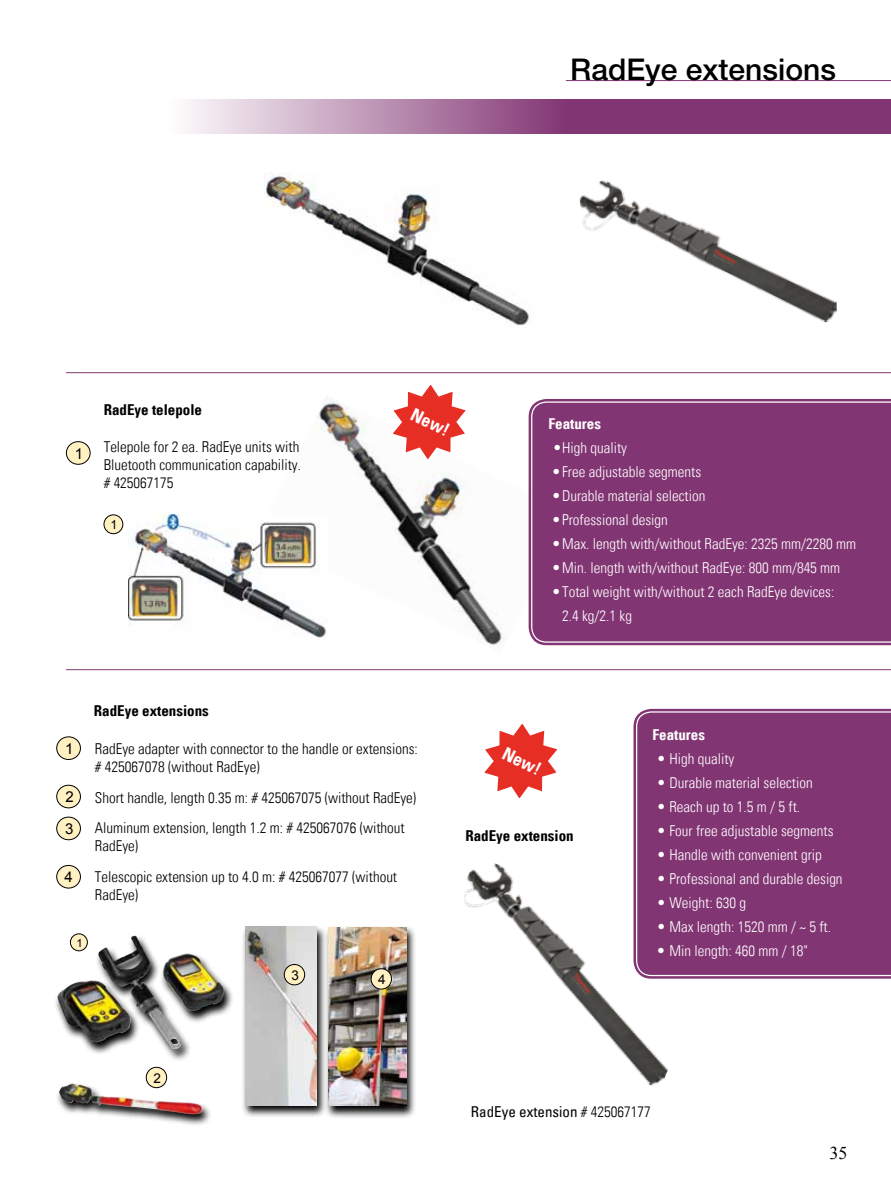
<style>
.page{position:relative;width:891px;height:1188px;background:#fff}
.page>*{position:absolute;margin:0;border:0;box-sizing:border-box;transform-origin:0 0}
.t1{font:500 30px "Helvetica Neue LT Std";color:#000}
.t2{font:18px "Univers Com 67 Bold Cond";color:#fff}
.t3{font:18px "Times New Roman";color:#000}
.t4{font:15px/24px "Univers Com 47 Light Cond";color:#fff}
.t5{font:15px/18px "Univers Com 47 Light Cond";color:#000}
.t6{font:15px "Univers Com 67 Bold Cond";color:#000}
.t7{font:condensed 15px "Univers Com 57";color:#000}
.t8{font:15px "Univers Com 67 Bold Cond";color:#fff}
.t9{font:15px/31.8px "Arial";color:#000}
.t10{font:13.5px "Arial";color:#000}
.t11{font:12.45px "Arial";color:#000}
.t12{font:11.25px "Arial";color:#000}
.s1{font-family:"Univers Com 47 Light Cond";font-stretch:normal}
</style>
<div class="page">
<img style="left:317px;top:396px;width:185px;height:249px">
<svg style="left:633px;top:708px;width:258px;height:271px;background:#a06695"></svg>
<div style="left:636px;top:711px;width:255px;height:265px;background:#823573"></div>
<img style="left:464px;top:855px;width:216px;height:231px">
<hr style="left:566px;top:80px;width:325px;height:1px;background:#823573">
<hr style="left:66px;top:372px;width:825px;height:1px;background:#823573">
<svg style="left:187px;top:99px;width:704px;height:35px;background:#a26896"></svg>
<div style="left:57px;top:737px;width:23px;height:22px;background:#fff1c2;border-radius:50%"></div>
<div style="left:56px;top:736px;width:25px;height:24px;border:1px solid #000;border-radius:50%"></div>
<div style="left:57px;top:785px;width:23px;height:23px;background:#fff1c2;border-radius:50%"></div>
<div style="left:56px;top:785px;width:25px;height:23px;border:1px solid #000;border-radius:50%"></div>
<div style="left:57px;top:817px;width:23px;height:23px;background:#fff1c2;border-radius:50%"></div>
<div style="left:56px;top:817px;width:25px;height:23px;border:1px solid #000;border-radius:50%"></div>
<div style="left:57px;top:865px;width:23px;height:23px;background:#fff1c2;border-radius:50%"></div>
<div style="left:56px;top:865px;width:25px;height:23px;border:1px solid #000;border-radius:50%"></div>
<img style="left:580px;top:180px;width:257px;height:143px">
<svg style="left:484px;top:724px;width:73px;height:74px"></svg>
<img style="left:265px;top:173px;width:264px;height:153px">
<img style="left:129px;top:515px;width:199px;height:124px">
<svg style="left:528px;top:399px;width:363px;height:247px;background:#9c5f90"></svg>
<div style="left:531px;top:401px;width:360px;height:242px;background:#823573"></div>
<div style="left:66px;top:442px;width:24px;height:22px;background:#fff1c2;border-radius:50%"></div>
<div style="left:66px;top:441px;width:24px;height:24px;border:1px solid #000;border-radius:50%"></div>
<div style="left:104px;top:515px;width:19px;height:19px;background:#fff1c2;border-radius:50%"></div>
<div style="left:104px;top:515px;width:19px;height:19px;border:1px solid #000;border-radius:50%"></div>
<svg style="left:327px;top:927px;width:88px;height:191px;background:#9b9b9a"></svg>
<img style="left:328px;top:927px;width:78px;height:179px">
<svg style="left:57px;top:1082px;width:153px;height:43px"></svg>
<img style="left:59px;top:1084px;width:144px;height:30px">
<svg style="left:243px;top:926px;width:84px;height:191px;background:#a9a9a9"></svg>
<img style="left:245px;top:927px;width:72px;height:178px">
<div style="left:146px;top:1067px;width:21px;height:21px;background:#fff1c2;border-radius:50%"></div>
<div style="left:146px;top:1067px;width:21px;height:21px;border:1px solid #000;border-radius:50%"></div>
<div style="left:284px;top:965px;width:21px;height:20px;background:#fff1c2;border-radius:50%"></div>
<div style="left:284px;top:964px;width:21px;height:21px;border:1px solid #000;border-radius:50%"></div>
<div style="left:371px;top:969px;width:21px;height:20px;background:#fff1c2;border-radius:50%"></div>
<div style="left:371px;top:968px;width:21px;height:21px;border:1px solid #000;border-radius:50%"></div>
<svg style="left:134px;top:935px;width:54px;height:125px"></svg>
<img style="left:99px;top:936px;width:83px;height:16px">
<svg style="left:55px;top:952px;width:178px;height:103px"></svg>
<img style="left:57px;top:953px;width:167px;height:89px">
<div style="left:70px;top:934px;width:17px;height:17px;background:#fff1c2;border-radius:50%"></div>
<div style="left:70px;top:934px;width:18px;height:17px;border:1px solid #000;border-radius:50%"></div>
<hr style="left:66px;top:669px;width:825px;height:1px;background:#823573">
<svg style="left:385px;top:385px;width:88px;height:82px"></svg>
<h1 class="t1" style="left:570px;top:51px;width:267px">RadEye extensions</h1>
<p class="t6" style="left:104px;top:400px;width:100px">RadEye telepole</p>
<p class="t9" style="left:75px;top:438px;width:10px">1</p>
<p class="t5" style="left:104px;top:438px;width:199px;text-align:justify">Telepole for 2 ea. RadEye units with Bluetooth communication capability. # 425067175</p>
<p class="t11" style="left:111px;top:517px;width:8px">1</p>
<p class="t2" style="left:417px;top:403px;width:43px;rotate:26deg">New!</p>
<p class="t8" style="left:549px;top:415px;width:54px">Features</p>
<p class="t4" style="left:553px;top:436px;width:76px">•High quality</p>
<p class="t4" style="left:552px;top:460px;width:151px">•Free adjustable segments</p>
<p class="t4" style="left:552px;top:484px;width:155px">•Durable material selection</p>
<p class="t4" style="left:552px;top:508px;width:117px">•Professional design</p>
<p class="t4" style="left:552px;top:532px;width:306px">•Max. length with/without RadEye: 2325 mm/2280 mm</p>
<p class="t4" style="left:552px;top:556px;width:290px">•Min. length with/without RadEye: 800 mm/845 mm</p>
<p class="t4" style="left:562px;top:580px;width:274px;text-indent:-10px">•Total weight with/without 2 each RadEye devices:<br>2.4 kg/2.1 kg</p>
<p class="t9" style="left:65px;top:733px;width:10px">1</p>
<p class="t9" style="left:65px;top:781px;width:10px">2<br>3</p>
<p class="t9" style="left:64px;top:861px;width:10px">4</p>
<p class="t6" style="left:94px;top:701px;width:116px">RadEye extensions</p>
<p class="t5" style="left:95px;top:739px;width:325px">RadEye adapter with connector to the handle or extensions: # 425067078 (without RadEye)</p>
<p class="t5" style="left:95px;top:782px;width:323px;line-height:30.8px">Short handle, length 0.35 m: # 425067075 (without RadEye)<br>Aluminum extension, length 1.2 m: # 425067076 (without</p>
<p class="t5" style="left:95px;top:831px;width:304px;line-height:30.8px">RadEye)<br>Telescopic extension up to 4.0 m: # 425067077 (without</p>
<p class="t5" style="left:95px;top:886px;width:45px">RadEye)</p>
<p class="t12" style="left:76px;top:935px;width:8px">1</p>
<p class="t10" style="left:292px;top:966px;width:9px">3</p>
<p class="t10" style="left:378px;top:970px;width:9px">4</p>
<p class="t2" style="left:508px;top:742px;width:43px;rotate:26deg">New!</p>
<p class="t6" style="left:465px;top:826px;width:110px">RadEye extension</p>
<p class="t8" style="left:653px;top:725px;width:54px">Features</p>
<p class="t4" style="left:657px;top:746px;width:79px">• High quality</p>
<p class="t4" style="left:657px;top:770px;width:158px">• Durable material selection</p>
<p class="t4" style="left:657px;top:794px;width:145px">• Reach up to 1.5 m / 5 ft.</p>
<p class="t4" style="left:657px;top:818px;width:178px">• Four free adjustable segments</p>
<p class="t4" style="left:657px;top:842px;width:167px">• Handle with convenient grip</p>
<p class="t4" style="left:657px;top:866px;width:187px">• Professional and durable design</p>
<p class="t4" style="left:657px;top:890px;width:91px">• Weight: 630 g</p>
<p class="t4" style="left:657px;top:914px;width:176px">• Max length: 1520 mm / ~ 5 ft.</p>
<p class="t4" style="left:657px;top:938px;width:153px">• Min length: 460 mm / 18"</p>
<p class="t10" style="left:154px;top:1069px;width:9px">2</p>
<p class="t7" style="left:471px;top:1102px;width:181px">RadEye extension <span class="s1"># 425067177</span></p>
<p class="t3" style="left:829px;top:1141px;width:19px">35</p>
</div>
